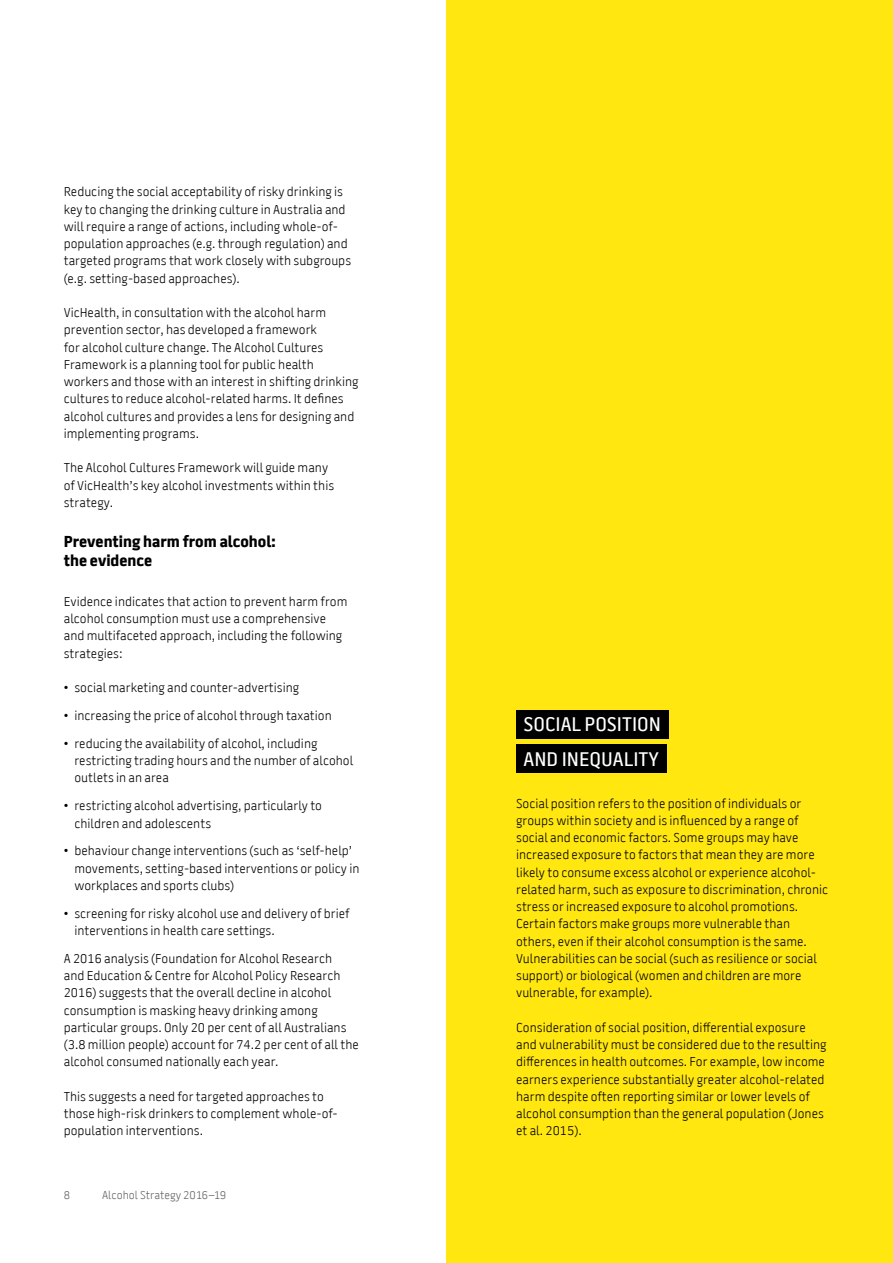
<style>
.page{position:relative;width:893px;height:1263px;background:#fff}
.page>*{position:absolute;margin:0;border:0;box-sizing:border-box;transform-origin:0 0}
.t1{font:500 19.5px/34.8px "Battersea 2011";color:#fff}
.t2{font:800 15.75px/18.9px "Battersea 2011";color:#000}
.t3{font:300 12.75px/17.2px "Battersea 2011";color:#000}
.t4{font:300 11.25px "Battersea 2011";color:#636463}
</style>
<div class="page">
<div style="left:446px;top:0;width:447px;height:1263px;background:#ffe70f"></div>
<div style="left:516px;top:710px;width:152px;height:28px;background:#000"></div>
<div style="left:516px;top:744px;width:150px;height:29px;background:#000"></div>
<p class="t3" style="left:64px;top:184px;width:289px">Reducing the social acceptability of risky drinking is key to changing the drinking culture in Australia and will require a range of actions, including whole-of&shy;population approaches (e.g. through regulation) and targeted programs that work closely with subgroups (e.g. setting-based approaches).</p>
<p class="t3" style="left:64px;top:304px;width:296px">VicHealth, in consultation with the alcohol harm prevention sector, has developed a framework<br>for alcohol culture change. The Alcohol Cultures Framework is a planning tool for public health workers and those with an interest in shifting drinking cultures to reduce alcohol-related harms. It defines alcohol cultures and provides a lens for designing and implementing programs.</p>
<p class="t3" style="left:64px;top:460px;width:272px">The Alcohol Cultures Framework will guide many of VicHealth’s key alcohol investments within this strategy.</p>
<p class="t2" style="left:64px;top:533px;width:214px">Preventing harm from alcohol: the evidence</p>
<p class="t3" style="left:64px;top:593px;width:285px">Evidence indicates that action to prevent harm from alcohol consumption must use a comprehensive and multifaceted approach, including the following strategies:</p>
<p class="t3" style="left:64px;top:679px;width:237px">• social marketing and counter-advertising</p>
<p class="t3" style="left:64px;top:707px;width:270px">• increasing the price of alcohol through taxation</p>
<p class="t3" style="left:74px;top:735px;width:280px;text-indent:-11px">• reducing the availability of alcohol, including restricting trading hours and the number of alcohol outlets in an area</p>
<p class="t3" style="left:74px;top:797px;width:249px;text-indent:-11px">• restricting alcohol advertising, particularly to children and adolescents</p>
<p class="t3" style="left:74px;top:842px;width:287px;text-indent:-11px">• behaviour change interventions (such as ‘self-help’ movements, setting-based interventions or policy in workplaces and sports clubs)</p>
<p class="t3" style="left:74px;top:905px;width:277px;text-indent:-11px">• screening for risky alcohol use and delivery of brief interventions in health care settings.</p>
<p class="t3" style="left:64px;top:950px;width:297px">A 2016 analysis (Foundation for Alcohol Research<br>and Education &amp; Centre for Alcohol Policy Research 2016) suggests that the overall decline in alcohol consumption is masking heavy drinking among particular groups. Only 20 per cent of all Australians (3.8 million people) account for 74.2 per cent of all the alcohol consumed nationally each year.</p>
<p class="t3" style="left:64px;top:1088px;width:276px">This suggests a need for targeted approaches to those high-risk drinkers to complement whole-of&shy;population interventions.</p>
<p class="t4" style="left:64px;top:1188px;width:8px">8</p>
<p class="t4" style="left:102px;top:1188px;width:126px">Alcohol Strategy 2016–19</p>
<h1 class="t1" style="left:524px;top:707px;width:139px">SOCIAL POSITION<br>AND INEQUALITY</h1>
<p class="t3" style="left:516px;top:795px;width:314px">Social position refers to the position of individuals or groups within society and is influenced by a range of social and economic factors. Some groups may have increased exposure to factors that mean they are more likely to consume excess alcohol or experience alcohol&shy;related harm, such as exposure to discrimination, chronic stress or increased exposure to alcohol promotions.<br>Certain factors make groups more vulnerable than others, even if their alcohol consumption is the same.<br>Vulnerabilities can be social (such as resilience or social support) or biological (women and children are more vulnerable, for example).</p>
<p class="t3" style="left:516px;top:1019px;width:312px">Consideration of social position, differential exposure and vulnerability must be considered due to the resulting differences in health outcomes. For example, low income earners experience substantially greater alcohol-related harm despite often reporting similar or lower levels of alcohol consumption than the general population (Jones et al. 2015).</p>
</div>
